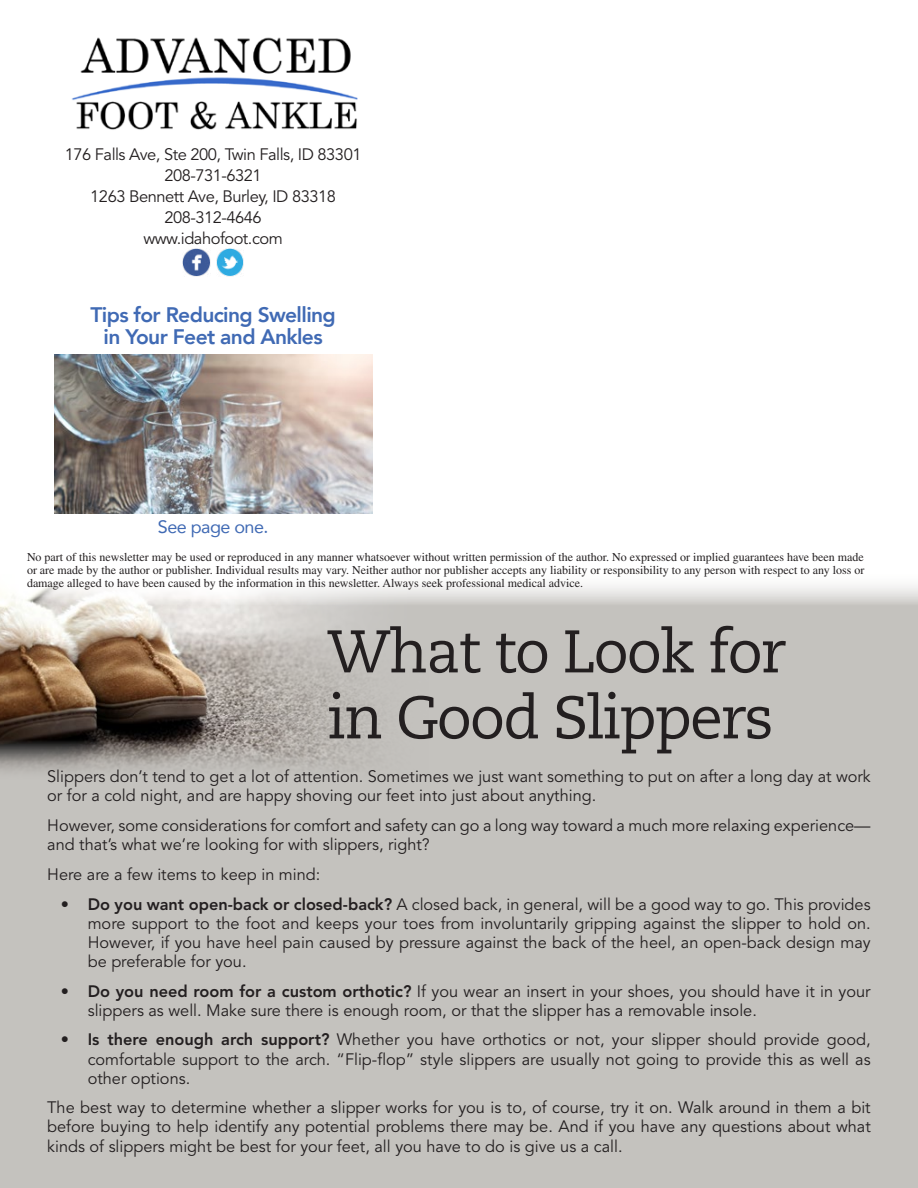
<style>
.page{position:relative;width:918px;height:1188px;background:#fff}
.page>*{position:absolute;margin:0;border:0;box-sizing:border-box;transform-origin:0 0}
.t1{font:60px/66px "Caecilia LT Std";letter-spacing:-.03em;color:#231f20}
.t2{font:800 21px/22.5px "Avenir";letter-spacing:-.03em;color:#406ab4;text-align:center}
.t3{font:18px "Avenir";letter-spacing:-.03em;color:#406ab4}
.t4{font:16.5px/19px "Avenir LT Std";color:#231f20}
.t5{font:16.5px "Avenir LT Std";letter-spacing:-.03em;color:#231f20}
.t6{font:12px/12.8px "Times LT Std";color:#231f20;text-align:justify}
.s1{font-weight:800}
</style>
<div class="page">
<div style="left:0;top:572px;width:918px;height:616px;background:#c4c2be"></div>
<img style="left:0;top:572px;width:436px;height:200px">
<img style="left:54px;top:354px;width:318px;height:160px">
<img style="left:183px;top:249px;width:27px;height:27px">
<img style="left:216px;top:249px;width:27px;height:27px">
<img style="left:72px;top:37px;width:286px;height:93px">
<p class="t5" style="left:65px;top:145px;width:298px">176 Falls Ave, Ste 200, Twin Falls, ID 83301</p>
<p class="t5" style="left:165px;top:166px;width:99px">208-731-6321</p>
<p class="t5" style="left:90px;top:187px;width:247px">1263 Bennett Ave, Burley, ID 83318</p>
<p class="t5" style="left:165px;top:208px;width:99px">208-312-4646</p>
<p class="t5" style="left:143px;top:229px;width:141px">www.idahofoot.com</p>
<p class="t2" style="left:91px;top:303px;width:247px">Tips for Reducing Swelling in Your Feet and Ankles</p>
<p class="t3" style="left:158px;top:512px;width:112px">See page one.</p>
<p class="t6" style="left:27px;top:551px;width:839px">No part of this newsletter may be used or reproduced in any manner whatsoever without written permission of the author. No expressed or implied guarantees have been made or are made by the author or publisher. Individual results may vary. Neither author nor publisher accepts any liability or responsibility to any person with respect to any loss or damage alleged to have been caused by the information in this newsletter. Always seek professional medical advice.</p>
<p class="t1" style="left:327px;top:620px;width:460px">What to Look for in Good Slippers</p>
<p class="t4" style="left:47px;top:767px;width:825px">Slippers don’t tend to get a lot of attention. Sometimes we just want something to put on after a long day at work or for a cold night, and are happy shoving our feet into just about anything.</p>
<p class="t4" style="left:47px;top:816px;width:825px">However, some considerations for comfort and safety can go a long way toward a much more relaxing experience— and that’s what we’re looking for with slippers, right?</p>
<p class="t4" style="left:47px;top:865px;width:275px">Here are a few items to keep in mind:</p>
<p class="t4" style="left:88px;top:895px;width:785px;text-align:justify;text-indent:-27px"><span class="s1">• Do you want open-back or closed-back?</span> A closed back, in general, will be a good way to go. This provides more support to the foot and keeps your toes from involuntarily gripping against the slipper to hold on.<br>However, if you have heel pain caused by pressure against the back of the heel, an open-back design may be preferable for you.</p>
<p class="t4" style="left:88px;top:982px;width:784px;text-indent:-27px"><span class="s1">• Do you need room for a custom orthotic?</span> If you wear an insert in your shoes, you should have it in your slippers as well. Make sure there is enough room, or that the slipper has a removable insole.</p>
<p class="t4" style="left:88px;top:1031px;width:785px;text-align:justify;text-indent:-27px"><span class="s1">• Is there enough arch support?</span> Whether you have orthotics or not, your slipper should provide good, comfortable support to the arch. “Flip-flop” style slippers are usually not going to provide this as well as other options.</p>
<p class="t4" style="left:47px;top:1099px;width:825px;text-align:justify">The best way to determine whether a slipper works for you is to, of course, try it on. Walk around in them a bit before buying to help identify any potential problems there may be. And if you have any questions about what kinds of slippers might be best for your feet, all you have to do is give us a call.</p>
</div>
